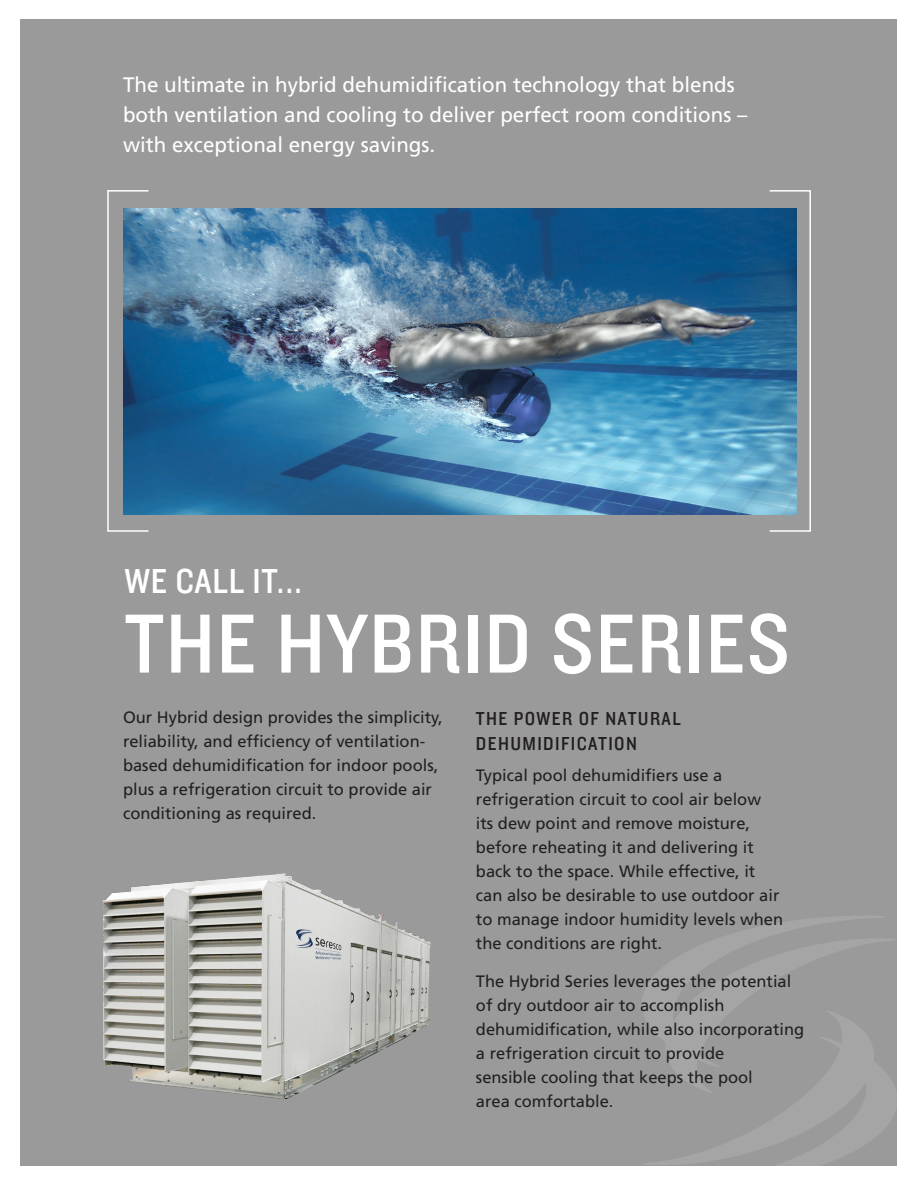
<style>
.page{position:relative;width:918px;height:1188px;background:#fff}
.page>*{position:absolute;margin:0;border:0;box-sizing:border-box;transform-origin:0 0}
.t1{font:87px "Knockout HTF30 Junior Welterwt";letter-spacing:.02em;color:#fff}
.t2{font:36px "Knockout HTF30 Junior Welterwt";letter-spacing:.02em;color:#fff}
.t3{font:21px/30px "Frutiger";color:#fff}
.Body_copy{font:19.5px/25.5px "Knockout HTF30 Junior Welterwt";letter-spacing:.07em;color:#231f20}
.Body_copy-2{font:16.5px/24px "Frutiger";color:#231f20}
</style>
<div class="page">
<div style="left:21px;top:19px;width:876px;height:1147px;background:#959595"></div>
<svg style="left:642px;top:916px;width:255px;height:250px"></svg>
<img style="left:123px;top:208px;width:673px;height:306px">
<div style="left:107px;top:190px;width:42px;height:342px;border:2px solid #fff"></div>
<div style="left:769px;top:190px;width:42px;height:342px;border:2px solid #fff"></div>
<img style="left:102px;top:873px;width:329px;height:226px">
<p class="t3" style="left:123px;top:69px;width:626px">The ultimate in hybrid dehumidification technology that blends both ventilation and cooling to deliver perfect room conditions – with exceptional energy savings.</p>
<p class="t2" style="left:125px;top:562px;width:179px">WE CALL IT...</p>
<p class="t1" style="left:125px;top:598px;width:667px">THE HYBRID SERIES</p>
<p class="Body_copy-2" style="left:123px;top:705px;width:321px">Our Hybrid design provides the simplicity, reliability, and efficiency of ventilation&shy;based dehumidification for indoor pools, plus a refrigeration circuit to provide air conditioning as required.</p>
<p class="Body_copy" style="left:476px;top:706px;width:206px">THE POWER OF NATURAL<br>DEHUMIDIFICATION</p>
<p class="Body_copy-2" style="left:476px;top:763px;width:309px">Typical pool dehumidifiers use a refrigeration circuit to cool air below<br>its dew point and remove moisture, before reheating it and delivering it back to the space. While effective, it can also be desirable to use outdoor air to manage indoor humidity levels when the conditions are right.</p>
<p class="Body_copy-2" style="left:476px;top:969px;width:330px">The Hybrid Series leverages the potential of dry outdoor air to accomplish dehumidification, while also incorporating a refrigeration circuit to provide<br>sensible cooling that keeps the pool<br>area comfortable.</p>
</div>
